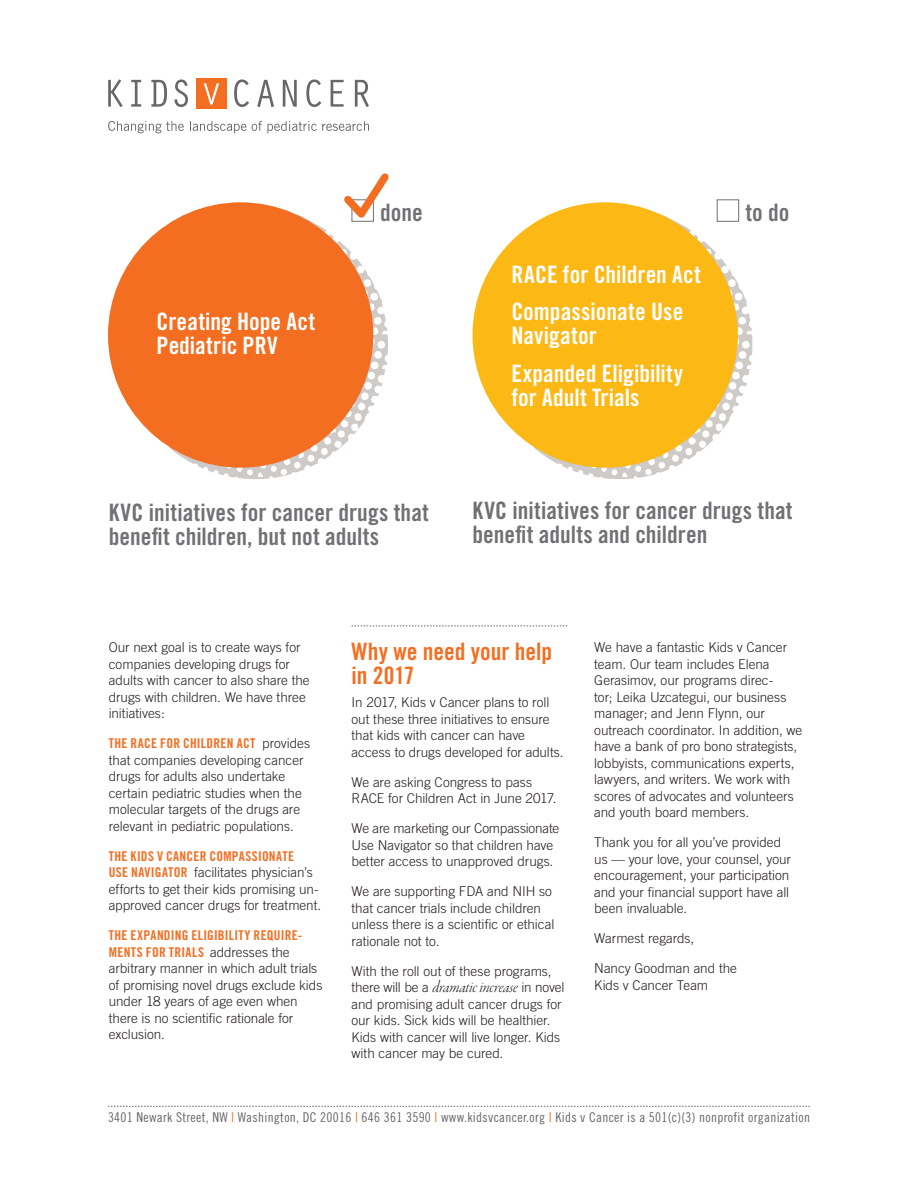
<style>
.page{position:relative;width:918px;height:1188px;background:#fff}
.page>*{position:absolute;margin:0;border:0;box-sizing:border-box;transform-origin:0 0}
.Body{font:24px/24px "Trade Gothic Bold Cond Twenty";color:#717074}
.Body-2{font:24px/24px "Trade Gothic Bold Cond Twenty";color:#fff}
.Callout{font:24px/24px "Trade Gothic Bold Cond Twenty";color:#f36e21}
.Body-3{font:300 13.5px/16.5px "Trade Gothic";letter-spacing:-.005em;color:#231f20}
.t1{font:13.5px "Trade Gothic Cond Eighteen";letter-spacing:.025em;color:#676669}
.s1{font-family:"Trade Gothic Bold Cond Twenty";font-weight:400;color:#f36e21}
.s2{font-family:"Garamond Premr Pro Lt It Disp";font-weight:400;font-size:17.25px}
.s3{color:#f36e21}
</style>
<div class="page">
<svg style="left:108px;top:1106px;width:702px;height:1px"></svg>
<svg style="left:108px;top:79px;width:15px;height:28px"></svg>
<svg style="left:131px;top:80px;width:10px;height:27px"></svg>
<svg style="left:151px;top:80px;width:16px;height:27px"></svg>
<svg style="left:174px;top:79px;width:14px;height:28px"></svg>
<svg style="left:234px;top:79px;width:15px;height:28px"></svg>
<svg style="left:257px;top:80px;width:17px;height:27px"></svg>
<svg style="left:283px;top:80px;width:14px;height:27px"></svg>
<svg style="left:306px;top:79px;width:15px;height:28px"></svg>
<svg style="left:331px;top:80px;width:13px;height:27px"></svg>
<svg style="left:355px;top:80px;width:14px;height:27px"></svg>
<div style="left:196px;top:79px;width:31px;height:30px;background:#f36e21"></div>
<svg style="left:203px;top:83px;width:16px;height:22px"></svg>
<svg style="left:108px;top:121px;width:76px;height:12px"></svg>
<svg style="left:190px;top:121px;width:179px;height:12px"></svg>
<hr style="left:917px;top:0;width:1px;height:1188px;background:#c6c5c8">
<svg style="left:352px;top:626px;width:215px;height:1px"></svg>
<svg style="left:122px;top:212px;width:266px;height:267px"></svg>
<svg style="left:506px;top:211px;width:246px;height:268px"></svg>
<div style="left:108px;top:202px;width:265px;height:266px;background:#f36e21;border-radius:50%"></div>
<div style="left:472px;top:202px;width:266px;height:266px;background:#fcb814;border-radius:50%"></div>
<div style="left:717px;top:199px;width:22px;height:23px;border:1px solid #717074"></div>
<svg style="left:337px;top:173px;width:52px;height:53px"></svg>
<p class="Body-2" style="left:157px;top:310px;width:160px">Creating Hope Act<br>Pediatric PRV</p>
<p class="Body" style="left:380px;top:200px;width:44px">done</p>
<p class="Body" style="left:745px;top:200px;width:46px">to do</p>
<p class="Body-2" style="left:511px;top:262px;width:191px">RACE for Children Act</p>
<p class="Body-2" style="left:511px;top:299px;width:173px">Compassionate Use<br>Navigator</p>
<p class="Body-2" style="left:511px;top:361px;width:173px">Expanded Eligibility for Adult Trials</p>
<p class="Body" style="left:109px;top:500px;width:322px">KVC initiatives for cancer drugs that benefit children, but not adults</p>
<p class="Body" style="left:472px;top:498px;width:322px">KVC initiatives for cancer drugs that benefit adults and children</p>
<p class="Body-3" style="left:109px;top:639px;width:202px">Our next goal is to create ways for companies developing drugs for adults with cancer to also share the drugs with children. We have three initiatives:</p>
<p class="Body-3" style="left:109px;top:735px;width:203px"><span class="s1">THE RACE FOR CHILDREN ACT</span> provides that companies developing cancer drugs for adults also undertake certain pediatric studies when the molecular targets of the drugs are relevant in pediatric populations.</p>
<p class="Body-3" style="left:109px;top:847px;width:214px"><span class="s1">THE KIDS V CANCER COMPASSIONATE<br>USE NAVIGATOR</span> facilitates physician’s efforts to get their kids promising un&shy;approved cancer drugs for treatment.</p>
<p class="Body-3" style="left:109px;top:927px;width:215px"><span class="s1">THE EXPANDING ELIGIBILITY REQUIRE-<br>MENTS FOR TRIALS</span> addresses the arbitrary manner in which adult trials of promising novel drugs exclude kids under 18 years of age even when there is no scientific rationale for exclusion.</p>
<p class="Callout" style="left:352px;top:639px;width:202px">Why we need your help in 2017</p>
<p class="Body-3" style="left:352px;top:694px;width:214px">In 2017, Kids v Cancer plans to roll out these three initiatives to ensure that kids with cancer can have access to drugs developed for adults.</p>
<p class="Body-3" style="left:352px;top:773px;width:207px">We are asking Congress to pass<br>RACE for Children Act in June 2017.</p>
<p class="Body-3" style="left:352px;top:820px;width:209px">We are marketing our Compassionate<br>Use Navigator so that children have better access to unapproved drugs.</p>
<p class="Body-3" style="left:352px;top:883px;width:204px">We are supporting FDA and NIH so that cancer trials include children unless there is a scientific or ethical rationale not to.</p>
<p class="Body-3" style="left:352px;top:962px;width:214px">With the roll out of these programs, there will be a <span class="s2">dramatic increase</span> in novel and promising adult cancer drugs for our kids. Sick kids will be healthier.<br>Kids with cancer will live longer. Kids with cancer may be cured.</p>
<p class="Body-3" style="left:594px;top:639px;width:210px">We have a fantastic Kids v Cancer team. Our team includes Elena Gerasimov, our programs direc-<br>tor; Leika Uzcategui, our business manager; and Jenn Flynn, our outreach coordinator. In addition, we have a bank of pro bono strategists, lobbyists, communications experts, lawyers, and writers. We work with scores of advocates and volunteers and youth board members.</p>
<p class="Body-3" style="left:594px;top:834px;width:198px">Thank you for all you’ve provided us — your love, your counsel, your encouragement, your participation and your financial support have all been invaluable.</p>
<p class="Body-3" style="left:594px;top:930px;width:102px">Warmest regards,</p>
<p class="Body-3" style="left:594px;top:960px;width:144px">Nancy Goodman and the<br>Kids v Cancer Team</p>
<p class="t1" style="left:108px;top:1109px;width:704px">3401 Newark Street, NW <span class="s3">|</span> Washington, DC 20016 <span class="s3">|</span> 646 361 3590 <span class="s3">|</span> www.kidsvcancer.org <span class="s3">|</span> Kids v Cancer is a 501(c)(3) nonprofit organization</p>
</div>
